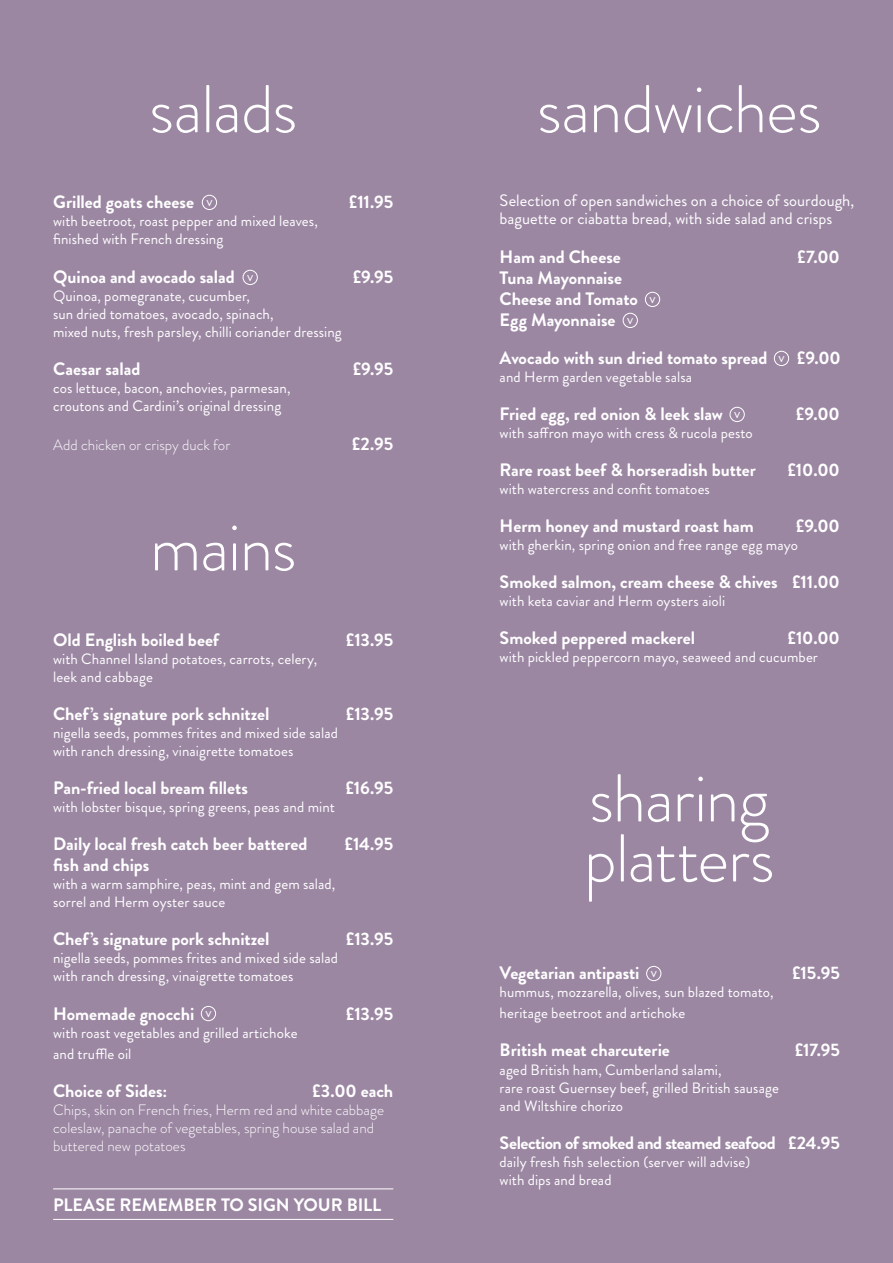
<style>
.page{position:relative;width:893px;height:1263px;background:#9c87a3}
.page>*{position:absolute;margin:0;border:0;box-sizing:border-box;transform-origin:0 0}
.Menu_Body{font:300 67.5px/60px "Brandon Grotesque";letter-spacing:-.02em;color:#fff}
.Menu_Bold{font:700 18px "Brandon Grotesque";letter-spacing:-.005em;color:#fff}
.Menu_Body-2{font:700 18px "Brandon Grotesque";letter-spacing:-.005em;color:#fff}
.Menu_Bold-2{font:700 18px "Brandon Grotesque";letter-spacing:-.03em;color:#fff}
.Menu_Body-3{font:16.5px "Brandon Grotesque";color:#fff}
.Menu_Body-4{font:15px "Brandon Grotesque";letter-spacing:.005em;color:#fff}
.Menu_Bold-3{font:15px/18px "Brandon Grotesque";letter-spacing:.005em;color:#fff}
.Menu_Body-5{font:300 15px/18px "Brandon Grotesque";color:#fff}
</style>
<div class="page">
<div style="left:645px;top:292px;width:15px;height:15px;border:1px solid #fff;border-radius:50%"></div>
<div style="left:623px;top:313px;width:15px;height:15px;border:1px solid #fff;border-radius:50%"></div>
<div style="left:774px;top:351px;width:15px;height:15px;border:1px solid #fff;border-radius:50%"></div>
<div style="left:730px;top:407px;width:15px;height:15px;border:1px solid #fff;border-radius:50%"></div>
<div style="left:646px;top:966px;width:15px;height:15px;border:1px solid #fff;border-radius:50%"></div>
<hr style="left:53px;top:1188px;width:340px;height:1px;background:#fff">
<hr style="left:53px;top:1219px;width:340px;height:1px;background:#fff">
<div style="left:202px;top:195px;width:15px;height:15px;border:1px solid #fff;border-radius:50%"></div>
<div style="left:243px;top:270px;width:15px;height:15px;border:1px solid #fff;border-radius:50%"></div>
<div style="left:201px;top:1006px;width:15px;height:15px;border:1px solid #fff;border-radius:50%"></div>
<p class="Menu_Body" style="left:149px;top:79px;width:150px">salads</p>
<p class="Menu_Bold" style="left:53px;top:190px;width:142px">Grilled goats cheese</p>
<p class="Menu_Body-4" style="left:206px;top:190px;width:8px">v</p>
<p class="Menu_Bold" style="left:349px;top:190px;width:46px">£11.95</p>
<p class="Menu_Body-4" style="left:53px;top:211px;width:266px">with beetroot, roast pepper and mixed leaves,</p>
<p class="Menu_Body-4" style="left:53px;top:229px;width:172px">finished with French dressing</p>
<p class="Menu_Body-2" style="left:53px;top:265px;width:183px">Quinoa and avocado salad</p>
<p class="Menu_Body-4" style="left:247px;top:265px;width:8px">v</p>
<p class="Menu_Body-2" style="left:353px;top:265px;width:42px">£9.95</p>
<p class="Menu_Body-4" style="left:53px;top:286px;width:198px">Quinoa, pomegranate, cucumber,</p>
<p class="Menu_Body-4" style="left:53px;top:304px;width:222px">sun dried tomatoes, avocado, spinach,</p>
<p class="Menu_Body-4" style="left:53px;top:322px;width:290px">mixed nuts, fresh parsley, chilli coriander dressing</p>
<p class="Menu_Bold" style="left:53px;top:357px;width:89px">Caesar salad</p>
<p class="Menu_Bold" style="left:353px;top:357px;width:42px">£9.95</p>
<p class="Menu_Body-4" style="left:53px;top:378px;width:239px">cos lettuce, bacon, anchovies, parmesan,</p>
<p class="Menu_Body-4" style="left:53px;top:396px;width:230px">croutons and Cardini’s original dressing</p>
<p class="Menu_Body-5" style="left:53px;top:436px;width:179px">Add chicken or crispy duck for</p>
<p class="Menu_Body-2" style="left:352px;top:432px;width:43px">£2.95</p>
<p class="Menu_Body" style="left:150px;top:517px;width:148px">mains</p>
<p class="Menu_Bold" style="left:53px;top:628px;width:168px">Old English boiled beef</p>
<p class="Menu_Bold" style="left:346px;top:628px;width:49px">£13.95</p>
<p class="Menu_Bold-3" style="left:53px;top:650px;width:266px">with Channel Island potatoes, carrots, celery, leek and cabbage</p>
<p class="Menu_Bold" style="left:53px;top:702px;width:218px">Chef’s signature pork schnitzel</p>
<p class="Menu_Bold" style="left:346px;top:702px;width:49px">£13.95</p>
<p class="Menu_Body-4" style="left:53px;top:723px;width:287px">nigella seeds, pommes frites and mixed side salad</p>
<p class="Menu_Body-4" style="left:53px;top:741px;width:242px">with ranch dressing, vinaigrette tomatoes</p>
<p class="Menu_Bold" style="left:53px;top:776px;width:196px">Pan-fried local bream fillets</p>
<p class="Menu_Bold" style="left:345px;top:776px;width:49px">£16.95</p>
<p class="Menu_Body-4" style="left:53px;top:797px;width:283px">with lobster bisque, spring greens, peas and mint</p>
<p class="Menu_Bold" style="left:53px;top:832px;width:256px">Daily local fresh catch beer battered</p>
<p class="Menu_Bold" style="left:345px;top:832px;width:50px">£14.95</p>
<p class="Menu_Bold" style="left:53px;top:853px;width:98px">fish and chips</p>
<p class="Menu_Bold-3" style="left:53px;top:875px;width:284px">with a warm samphire, peas, mint and gem salad, sorrel and Herm oyster sauce</p>
<p class="Menu_Bold" style="left:53px;top:927px;width:218px">Chef’s signature pork schnitzel</p>
<p class="Menu_Bold" style="left:346px;top:927px;width:49px">£13.95</p>
<p class="Menu_Body-4" style="left:53px;top:948px;width:287px">nigella seeds, pommes frites and mixed side salad</p>
<p class="Menu_Body-4" style="left:53px;top:966px;width:242px">with ranch dressing, vinaigrette tomatoes</p>
<p class="Menu_Bold" style="left:53px;top:1001px;width:143px">Homemade gnocchi</p>
<p class="Menu_Body-4" style="left:205px;top:1001px;width:8px">v</p>
<p class="Menu_Bold" style="left:346px;top:1001px;width:49px">£13.95</p>
<p class="Menu_Body-4" style="left:53px;top:1022px;width:246px">with roast vegetables and grilled artichoke</p>
<p class="Menu_Body-4" style="left:53px;top:1043px;width:80px">and truffle oil</p>
<p class="Menu_Bold" style="left:53px;top:1078px;width:116px">Choice of Sides:</p>
<p class="Menu_Bold" style="left:312px;top:1078px;width:83px">£3.00 each</p>
<p class="Menu_Body-5" style="left:53px;top:1100px;width:332px">Chips, skin on French fries, Herm red and white cabbage coleslaw, panache of vegetables, spring house salad and buttered new potatoes</p>
<p class="Menu_Body-2" style="left:53px;top:1192px;width:329px">PLEASE REMEMBER TO SIGN YOUR BILL</p>
<p class="Menu_Body" style="left:537px;top:79px;width:286px">sandwiches</p>
<p class="Menu_Body-3" style="left:500px;top:189px;width:356px">Selection of open sandwiches on a choice of sourdough,</p>
<p class="Menu_Body-3" style="left:500px;top:207px;width:334px">baguette or ciabatta bread, with side salad and crisps</p>
<p class="Menu_Body-2" style="left:500px;top:245px;width:123px">Ham and Cheese</p>
<p class="Menu_Body-2" style="left:797px;top:245px;width:44px">£7.00</p>
<p class="Menu_Body-2" style="left:500px;top:266px;width:124px">Tuna Mayonnaise</p>
<p class="Menu_Body-2" style="left:500px;top:287px;width:140px">Cheese and Tomato</p>
<p class="Menu_Body-4" style="left:649px;top:287px;width:8px">v</p>
<p class="Menu_Body-2" style="left:500px;top:308px;width:117px">Egg Mayonnaise</p>
<p class="Menu_Body-4" style="left:627px;top:308px;width:8px">v</p>
<p class="Menu_Bold" style="left:500px;top:346px;width:269px">Avocado with sun dried tomato spread</p>
<p class="Menu_Body-4" style="left:778px;top:346px;width:8px">v</p>
<p class="Menu_Bold" style="left:797px;top:346px;width:45px">£9.00</p>
<p class="Menu_Body-4" style="left:500px;top:367px;width:194px">and Herm garden vegetable salsa</p>
<p class="Menu_Bold" style="left:500px;top:402px;width:225px">Fried egg, red onion &amp; leek slaw</p>
<p class="Menu_Body-4" style="left:734px;top:402px;width:8px">v</p>
<p class="Menu_Bold" style="left:796px;top:402px;width:45px">£9.00</p>
<p class="Menu_Body-4" style="left:500px;top:423px;width:255px">with saffron mayo with cress &amp; rucola pesto</p>
<p class="Menu_Bold" style="left:500px;top:458px;width:258px">Rare roast beef &amp; horseradish butter</p>
<p class="Menu_Bold" style="left:787px;top:458px;width:54px">£10.00</p>
<p class="Menu_Body-4" style="left:500px;top:479px;width:212px">with watercress and confit tomatoes</p>
<p class="Menu_Bold" style="left:500px;top:514px;width:256px">Herm honey and mustard roast ham</p>
<p class="Menu_Bold" style="left:796px;top:514px;width:45px">£9.00</p>
<p class="Menu_Body-4" style="left:500px;top:535px;width:300px">with gherkin, spring onion and free range egg mayo</p>
<p class="Menu_Bold" style="left:500px;top:570px;width:342px">Smoked salmon, cream cheese &amp; chives £11.00</p>
<p class="Menu_Body-4" style="left:500px;top:591px;width:227px">with keta caviar and Herm oysters aioli</p>
<p class="Menu_Bold" style="left:500px;top:626px;width:197px">Smoked peppered mackerel</p>
<p class="Menu_Bold" style="left:787px;top:626px;width:54px">£10.00</p>
<p class="Menu_Body-4" style="left:500px;top:647px;width:320px">with pickled peppercorn mayo, seaweed and cucumber</p>
<p class="Menu_Body" style="left:584px;top:768px;width:192px">sharing platters</p>
<p class="Menu_Bold" style="left:500px;top:961px;width:141px">Vegetarian antipasti</p>
<p class="Menu_Body-4" style="left:651px;top:961px;width:8px">v</p>
<p class="Menu_Bold" style="left:792px;top:961px;width:49px">£15.95</p>
<p class="Menu_Bold-3" style="left:500px;top:983px;width:275px">hummus, mozzarella, olives, sun blazed tomato,</p>
<p class="Menu_Body-4" style="left:500px;top:1003px;width:187px">heritage beetroot and artichoke</p>
<p class="Menu_Bold" style="left:500px;top:1038px;width:172px">British meat charcuterie</p>
<p class="Menu_Bold" style="left:795px;top:1038px;width:47px">£17.95</p>
<p class="Menu_Body-4" style="left:500px;top:1059px;width:223px">aged British ham, Cumberland salami,</p>
<p class="Menu_Body-4" style="left:500px;top:1077px;width:281px">rare roast Guernsey beef, grilled British sausage</p>
<p class="Menu_Body-4" style="left:500px;top:1095px;width:125px">and Wiltshire chorizo</p>
<p class="Menu_Bold-2" style="left:500px;top:1130px;width:342px">Selection of smoked and steamed seafood £24.95</p>
<p class="Menu_Body-4" style="left:500px;top:1151px;width:252px">daily fresh fish selection (server will advise)</p>
<p class="Menu_Body-4" style="left:500px;top:1169px;width:113px">with dips and bread</p>
</div>
